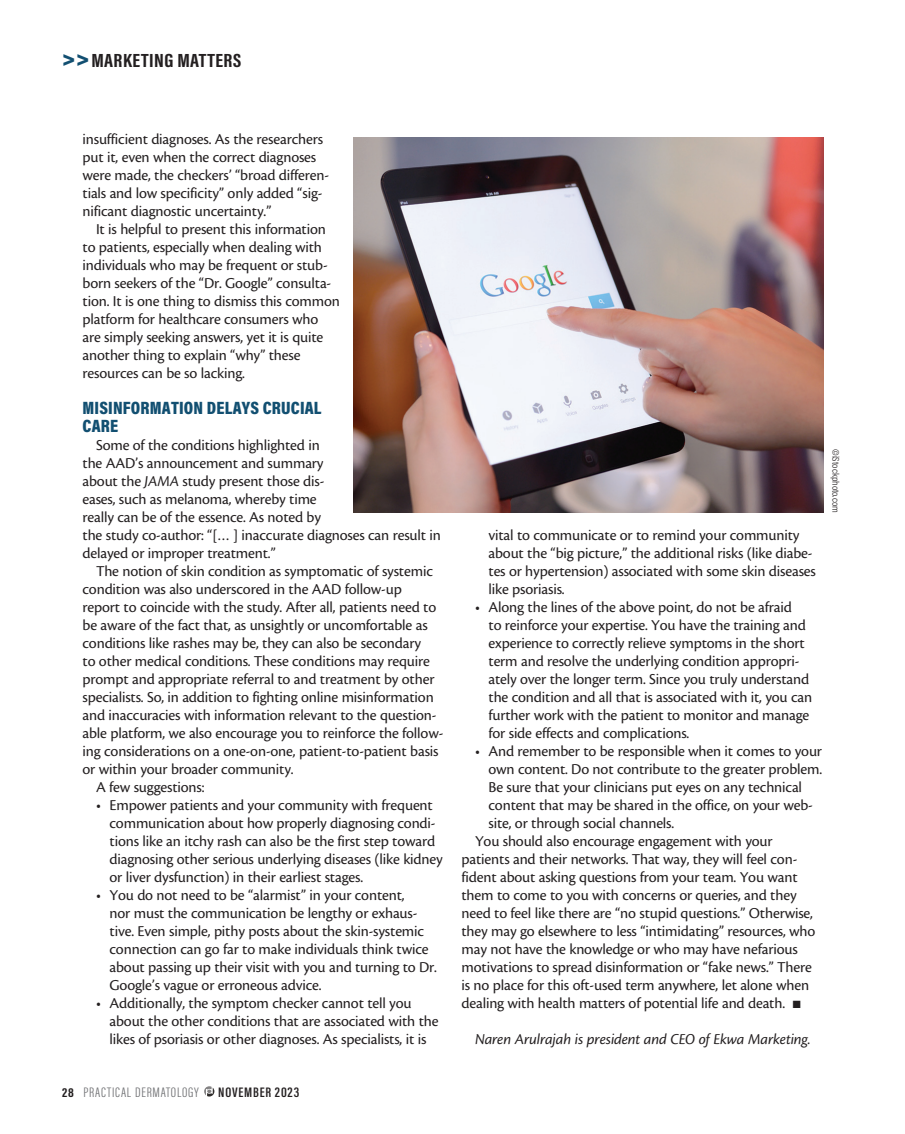
<style>
.page{position:relative;width:905px;height:1134px;background:#fff}
.page>*{position:absolute;margin:0;border:0;box-sizing:border-box;transform-origin:0 0}
.t1{font:700 19.5px "Acumin Pro Extra Cond";letter-spacing:.02em;color:#231f20;scale:1.21 1}
.Subhead{font:900 18px/18px "Acumin Pro Cond";letter-spacing:.01em;color:#124f71}
.Body{font:15.75px/18px "Cronos Pro";letter-spacing:-.01em;color:#231f20}
.Body-2{font:italic 15.75px "Cronos Pro";letter-spacing:-.01em;color:#231f20}
.t2{font:300 14.1px "Acumin Pro Extra Cond";letter-spacing:.05em;color:#6c6d70;scale:1.11 1}
.t3{font:600 14.1px "Acumin Pro Extra Cond";letter-spacing:.05em;color:#231f20;scale:1.11 1}
.t4{font:300 9.75px "Acumin Pro Cond";color:#231f20;scale:1.08 1}
.s1{font-weight:900;font-size:28.5px;color:#124f71}
.s2{font-style:italic}
.s3{font-weight:700;font-size:13.35px;color:#231f20}
</style>
<div class="page">
<svg style="left:204px;top:1086px;width:10px;height:11px"></svg>
<img style="left:353px;top:137px;width:471px;height:376px">
<p class="t1" style="left:62px;top:49px;width:149px"><span class="s1">&gt;&gt;</span>MARKETING MATTERS</p>
<p class="Body" style="left:82px;top:130px;width:248px">insufficient diagnoses. As the researchers put it, even when the correct diagnoses were made, the checkers’ “broad differen&shy;tials and low specificity” only added “sig&shy;nificant diagnostic uncertainty.”</p>
<p class="Body" style="left:82px;top:220px;width:259px;text-indent:14px">It is helpful to present this information to patients, especially when dealing with individuals who may be frequent or stub&shy;born seekers of the “Dr. Google” consulta&shy;tion. It is one thing to dismiss this common platform for healthcare consumers who are simply seeking answers, yet it is quite another thing to explain “why” these resources can be so lacking.</p>
<p class="Subhead" style="left:82px;top:398px;width:240px">MISINFORMATION DELAYS CRUCIAL<br>CARE</p>
<p class="Body" style="left:82px;top:436px;width:360px;text-indent:14px">Some of the conditions highlighted in<br>the AAD’s announcement and summary<br>about the <span class="s2">JAMA</span> study present those dis-<br>eases, such as melanoma, whereby time<br>really can be of the essence. As noted by<br>the study co-author: “[… ] inaccurate diagnoses can result in delayed or improper treatment.”</p>
<p class="Body" style="left:82px;top:562px;width:362px;text-indent:14px">The notion of skin condition as symptomatic of systemic condition was also underscored in the AAD follow-up report to coincide with the study. After all, patients need to be aware of the fact that, as unsightly or uncomfortable as conditions like rashes may be, they can also be secondary<br>to other medical conditions. These conditions may require prompt and appropriate referral to and treatment by other specialists. So, in addition to fighting online misinformation and inaccuracies with information relevant to the question&shy;able platform, we also encourage you to reinforce the follow&shy;ing considerations on a one-on-one, patient-to-patient basis or within your broader community.</p>
<p class="Body" style="left:96px;top:778px;width:110px">A few suggestions:</p>
<p class="Body" style="left:110px;top:796px;width:335px;text-indent:-14px">• Empower patients and your community with frequent communication about how properly diagnosing condi&shy;tions like an itchy rash can also be the first step toward diagnosing other serious underlying diseases (like kidney or liver dysfunction) in their earliest stages.</p>
<p class="Body" style="left:110px;top:886px;width:329px;text-indent:-14px">• You do not need to be “alarmist” in your content,<br>nor must the communication be lengthy or exhaus&shy;tive. Even simple, pithy posts about the skin-systemic connection can go far to make individuals think twice about passing up their visit with you and turning to Dr.<br>Google’s vague or erroneous advice.</p>
<p class="Body" style="left:110px;top:994px;width:330px;text-indent:-14px">• Additionally, the symptom checker cannot tell you about the other conditions that are associated with the likes of psoriasis or other diagnoses. As specialists, it is</p>
<p class="t2" style="left:62px;top:1083px;width:125px"><span class="s3">28</span> PRACTICAL DERMATOLOGY</p>
<p class="t3" style="left:218px;top:1083px;width:74px">NOVEMBER 2023</p>
<p class="Body" style="left:488px;top:526px;width:329px">vital to communicate or to remind your community about the “big picture,” the additional risks (like diabe&shy;tes or hypertension) associated with some skin diseases like psoriasis.</p>
<p class="Body" style="left:488px;top:598px;width:325px;text-indent:-14px">• Along the lines of the above point, do not be afraid<br>to reinforce your expertise. You have the training and experience to correctly relieve symptoms in the short term and resolve the underlying condition appropri&shy;ately over the longer term. Since you truly understand the condition and all that is associated with it, you can further work with the patient to monitor and manage for side effects and complications.</p>
<p class="Body" style="left:488px;top:742px;width:335px;text-indent:-14px">• And remember to be responsible when it comes to your own content. Do not contribute to the greater problem.<br>Be sure that your clinicians put eyes on any technical content that may be shared in the office, on your web&shy;site, or through social channels.</p>
<p class="Body" style="left:461px;top:832px;width:355px;text-indent:14px">You should also encourage engagement with your patients and their networks. That way, they will feel con&shy;fident about asking questions from your team. You want them to come to you with concerns or queries, and they need to feel like there are “no stupid questions.” Otherwise, they may go elsewhere to less “intimidating” resources, who may not have the knowledge or who may have nefarious motivations to spread disinformation or “fake news.” There is no place for this oft-used term anywhere, let alone when dealing with health matters of potential life and death. ■</p>
<p class="Body-2" style="left:475px;top:1030px;width:337px">Naren Arulrajah is president and CEO of Ekwa Marketing.</p>
<p class="t4" style="left:842px;top:449px;width:61px;rotate:90deg">©iStockphoto.com</p>
</div>
